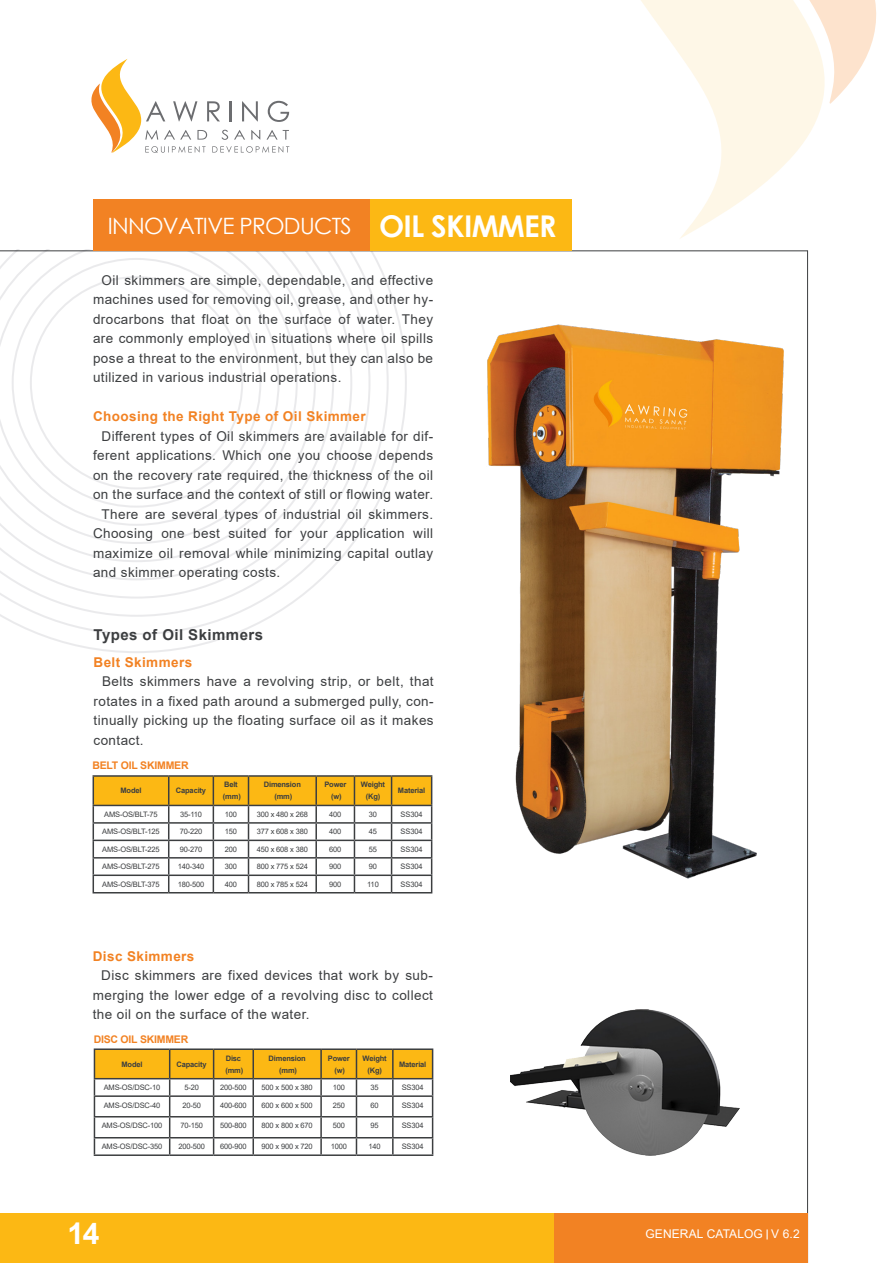
<style>
.page{position:relative;width:893px;height:1263px;background:#fff}
.page>*{position:absolute;margin:0;border:0;box-sizing:border-box;transform-origin:0 0}
.t1{font:700 30px "Century Gothic";letter-spacing:-.025em;color:#fff}
.t2{font:700 30px "Arial";color:#fff}
.t3{font:22.5px "Century Gothic";letter-spacing:-.03em;color:#fff}
.t4{font:700 15px "Arial";letter-spacing:.03em;color:#3c3e40}
.t5{font:13.5px/19.5px "Arial";letter-spacing:.03em;color:#3c3e40;text-align:justify}
.t6{font:700 13.5px "Arial";letter-spacing:.03em;color:#f28223}
.t7{font:12px "Arial";letter-spacing:.01em;color:#fff}
.t8{font:700 10.5px "Arial";letter-spacing:-.02em;color:#f28223}
.t9{font:7.5px "Arial";letter-spacing:-.02em;color:#3c3e40}
.t10{font:700 7.5px/12px "Arial";letter-spacing:-.02em;color:#3c3e40;text-align:center}
</style>
<div class="page">
<hr style="left:807px;top:250px;width:1px;height:1013px;background:#3c3e40">
<hr style="left:0;top:250px;width:808px;height:1px;background:#3c3e40">
<svg style="left:0;top:250px;width:408px;height:403px"></svg>
<div style="left:0;top:1213px;width:554px;height:50px;background:#fcb814"></div>
<div style="left:554px;top:1213px;width:254px;height:50px;background:#f28223"></div>
<svg style="left:641px;top:0;width:236px;height:238px"></svg>
<svg style="left:766px;top:1229px;width:2px;height:10px"></svg>
<svg style="left:91px;top:59px;width:198px;height:94px"></svg>
<img style="left:511px;top:1009px;width:228px;height:146px">
<hr style="left:93px;top:775px;width:76px;height:2px;background:#3c3e40">
<hr style="left:169px;top:775px;width:44px;height:2px;background:#3c3e40">
<hr style="left:213px;top:775px;width:35px;height:2px;background:#3c3e40">
<hr style="left:248px;top:775px;width:68px;height:2px;background:#3c3e40">
<hr style="left:316px;top:775px;width:38px;height:2px;background:#3c3e40">
<hr style="left:354px;top:775px;width:38px;height:2px;background:#3c3e40">
<hr style="left:392px;top:775px;width:40px;height:2px;background:#3c3e40">
<svg style="left:93px;top:776px;width:339px;height:116px"></svg>
<hr style="left:93px;top:892px;width:76px;height:1px;background:#3c3e40">
<hr style="left:169px;top:892px;width:44px;height:1px;background:#3c3e40">
<hr style="left:213px;top:892px;width:35px;height:1px;background:#3c3e40">
<hr style="left:248px;top:892px;width:68px;height:1px;background:#3c3e40">
<hr style="left:316px;top:892px;width:38px;height:1px;background:#3c3e40">
<hr style="left:354px;top:892px;width:38px;height:1px;background:#3c3e40">
<hr style="left:392px;top:892px;width:40px;height:1px;background:#3c3e40">
<hr style="left:94px;top:1048px;width:76px;height:2px;background:#3c3e40">
<hr style="left:170px;top:1048px;width:44px;height:2px;background:#3c3e40">
<hr style="left:214px;top:1048px;width:39px;height:2px;background:#3c3e40">
<hr style="left:253px;top:1048px;width:68px;height:2px;background:#3c3e40">
<hr style="left:321px;top:1048px;width:35px;height:2px;background:#3c3e40">
<hr style="left:356px;top:1048px;width:37px;height:2px;background:#3c3e40">
<hr style="left:393px;top:1048px;width:40px;height:2px;background:#3c3e40">
<svg style="left:94px;top:1049px;width:339px;height:105px"></svg>
<hr style="left:94px;top:1154px;width:76px;height:2px;background:#3c3e40">
<hr style="left:170px;top:1154px;width:44px;height:2px;background:#3c3e40">
<hr style="left:214px;top:1154px;width:39px;height:2px;background:#3c3e40">
<hr style="left:253px;top:1154px;width:68px;height:2px;background:#3c3e40">
<hr style="left:321px;top:1154px;width:35px;height:2px;background:#3c3e40">
<hr style="left:356px;top:1154px;width:37px;height:2px;background:#3c3e40">
<hr style="left:393px;top:1154px;width:40px;height:2px;background:#3c3e40">
<img style="left:487px;top:310px;width:322px;height:573px">
<div style="left:370px;top:200px;width:202px;height:51px;background:#fcb814"></div>
<div style="left:94px;top:200px;width:276px;height:51px;background:#f28223"></div>
<p class="t3" style="left:108px;top:210px;width:246px">INNOVATIVE PRODUCTS</p>
<p class="t1" style="left:379px;top:204px;width:179px">OIL SKIMMER</p>
<p class="t5" style="left:93px;top:270px;width:342px;text-indent:9px">Oil skimmers are simple, dependable, and effective machines used for removing oil, grease, and other hy&shy;drocarbons that float on the surface of water. They are commonly employed in situations where oil spills pose a threat to the environment, but they can also be utilized in various industrial operations.</p>
<p class="t6" style="left:93px;top:407px;width:274px">Choosing the Right Type of Oil Skimmer</p>
<p class="t5" style="left:93px;top:426px;width:342px;text-indent:9px">Different types of Oil skimmers are available for dif&shy;ferent applications. Which one you choose depends on the recovery rate required, the thickness of the oil on the surface and the context of still or flowing water.</p>
<p class="t5" style="left:93px;top:504px;width:342px;text-indent:9px">There are several types of industrial oil skimmers.<br>Choosing one best suited for your application will maximize oil removal while minimizing capital outlay and skimmer operating costs.</p>
<p class="t4" style="left:94px;top:624px;width:171px">Types of Oil Skimmers</p>
<p class="t6" style="left:94px;top:652px;width:100px">Belt Skimmers</p>
<p class="t5" style="left:94px;top:672px;width:342px;text-indent:9px">Belts skimmers have a revolving strip, or belt, that rotates in a fixed path around a submerged pully, con&shy;tinually picking up the floating surface oil as it makes contact.</p>
<p class="t8" style="left:92px;top:758px;width:98px">BELT OIL SKIMMER</p>
<p class="t10" style="left:120px;top:785px;width:23px">Model</p>
<p class="t10" style="left:176px;top:785px;width:32px">Capacity</p>
<p class="t10" style="left:224px;top:779px;width:15px">Belt</p>
<p class="t10" style="left:223px;top:791px;width:19px">(mm)</p>
<p class="t10" style="left:264px;top:779px;width:39px">Dimension</p>
<p class="t10" style="left:274px;top:791px;width:19px">(mm)</p>
<p class="t10" style="left:324px;top:779px;width:23px">Power</p>
<p class="t10" style="left:331px;top:791px;width:12px">(w)</p>
<p class="t10" style="left:361px;top:779px;width:26px">Weight (Kg)</p>
<p class="t10" style="left:398px;top:785px;width:29px">Material</p>
<p class="t9" style="left:104px;top:809px;width:55px">AMS-OS/BLT-75</p>
<p class="t9" style="left:180px;top:809px;width:24px">35-110</p>
<p class="t9" style="left:225px;top:809px;width:14px">100</p>
<p class="t9" style="left:257px;top:809px;width:53px">300 x 480 x 268</p>
<p class="t9" style="left:329px;top:809px;width:14px">400</p>
<p class="t9" style="left:369px;top:809px;width:10px">30</p>
<p class="t9" style="left:401px;top:809px;width:23px">SS304</p>
<p class="t9" style="left:102px;top:826px;width:59px">AMS-OS/BLT-125</p>
<p class="t9" style="left:180px;top:826px;width:24px">70-220</p>
<p class="t9" style="left:225px;top:826px;width:14px">150</p>
<p class="t9" style="left:257px;top:826px;width:53px">377 x 608 x 380</p>
<p class="t9" style="left:329px;top:826px;width:14px">400</p>
<p class="t9" style="left:369px;top:826px;width:10px">45</p>
<p class="t9" style="left:401px;top:826px;width:23px">SS304</p>
<p class="t9" style="left:102px;top:844px;width:59px">AMS-OS/BLT-225</p>
<p class="t9" style="left:180px;top:844px;width:24px">90-270</p>
<p class="t9" style="left:225px;top:844px;width:14px">200</p>
<p class="t9" style="left:257px;top:844px;width:53px">450 x 608 x 380</p>
<p class="t9" style="left:329px;top:844px;width:14px">600</p>
<p class="t9" style="left:369px;top:844px;width:10px">55</p>
<p class="t9" style="left:401px;top:844px;width:23px">SS304</p>
<p class="t9" style="left:102px;top:861px;width:59px">AMS-OS/BLT-275</p>
<p class="t9" style="left:178px;top:861px;width:28px">140-340</p>
<p class="t9" style="left:225px;top:861px;width:14px">300</p>
<p class="t9" style="left:257px;top:861px;width:53px">800 x 775 x 524</p>
<p class="t9" style="left:329px;top:861px;width:14px">900</p>
<p class="t9" style="left:369px;top:861px;width:10px">90</p>
<p class="t9" style="left:401px;top:861px;width:23px">SS304</p>
<p class="t9" style="left:102px;top:879px;width:59px">AMS-OS/BLT-375</p>
<p class="t9" style="left:178px;top:879px;width:28px">180-500</p>
<p class="t9" style="left:225px;top:879px;width:14px">400</p>
<p class="t9" style="left:257px;top:879px;width:53px">800 x 785 x 524</p>
<p class="t9" style="left:329px;top:879px;width:14px">900</p>
<p class="t9" style="left:367px;top:879px;width:13px">110</p>
<p class="t9" style="left:401px;top:879px;width:23px">SS304</p>
<p class="t6" style="left:93px;top:946px;width:103px">Disc Skimmers</p>
<p class="t5" style="left:93px;top:965px;width:342px;text-indent:9px">Disc skimmers are fixed devices that work by sub&shy;merging the lower edge of a revolving disc to collect the oil on the surface of the water.</p>
<p class="t8" style="left:94px;top:1032px;width:96px">DISC OIL SKIMMER</p>
<p class="t10" style="left:122px;top:1058px;width:23px">Model</p>
<p class="t10" style="left:177px;top:1058px;width:32px">Capacity</p>
<p class="t10" style="left:226px;top:1052px;width:17px">Disc</p>
<p class="t10" style="left:225px;top:1064px;width:19px">(mm)</p>
<p class="t10" style="left:269px;top:1052px;width:39px">Dimension</p>
<p class="t10" style="left:279px;top:1064px;width:19px">(mm)</p>
<p class="t10" style="left:328px;top:1052px;width:23px">Power</p>
<p class="t10" style="left:334px;top:1064px;width:12px">(w)</p>
<p class="t10" style="left:363px;top:1052px;width:26px">Weight (Kg)</p>
<p class="t10" style="left:399px;top:1058px;width:29px">Material</p>
<p class="t9" style="left:104px;top:1082px;width:58px">AMS-OS/DSC-10</p>
<p class="t9" style="left:184px;top:1082px;width:16px">5-20</p>
<p class="t9" style="left:220px;top:1082px;width:28px">200-500</p>
<p class="t9" style="left:262px;top:1082px;width:53px">500 x 500 x 380</p>
<p class="t9" style="left:333px;top:1082px;width:14px">100</p>
<p class="t9" style="left:371px;top:1082px;width:10px">35</p>
<p class="t9" style="left:402px;top:1082px;width:23px">SS304</p>
<p class="t9" style="left:104px;top:1100px;width:58px">AMS-OS/DSC-40</p>
<p class="t9" style="left:182px;top:1100px;width:20px">20-50</p>
<p class="t9" style="left:220px;top:1100px;width:28px">400-600</p>
<p class="t9" style="left:262px;top:1100px;width:53px">600 x 600 x 500</p>
<p class="t9" style="left:333px;top:1100px;width:14px">250</p>
<p class="t9" style="left:371px;top:1100px;width:10px">60</p>
<p class="t9" style="left:402px;top:1100px;width:23px">SS304</p>
<p class="t9" style="left:102px;top:1120px;width:62px">AMS-OS/DSC-100</p>
<p class="t9" style="left:180px;top:1120px;width:24px">70-150</p>
<p class="t9" style="left:220px;top:1120px;width:28px">500-800</p>
<p class="t9" style="left:262px;top:1120px;width:53px">800 x 800 x 670</p>
<p class="t9" style="left:333px;top:1120px;width:14px">500</p>
<p class="t9" style="left:371px;top:1120px;width:10px">95</p>
<p class="t9" style="left:402px;top:1120px;width:23px">SS304</p>
<p class="t9" style="left:102px;top:1141px;width:62px">AMS-OS/DSC-350</p>
<p class="t9" style="left:178px;top:1141px;width:28px">200-500</p>
<p class="t9" style="left:220px;top:1141px;width:28px">600-900</p>
<p class="t9" style="left:262px;top:1141px;width:53px">900 x 900 x 720</p>
<p class="t9" style="left:331px;top:1141px;width:18px">1000</p>
<p class="t9" style="left:369px;top:1141px;width:14px">140</p>
<p class="t9" style="left:402px;top:1141px;width:23px">SS304</p>
<p class="t2" style="left:68px;top:1212px;width:33px">14</p>
<p class="t7" style="left:645px;top:1226px;width:156px">GENERAL CATALOG V 6.2</p>
</div>
